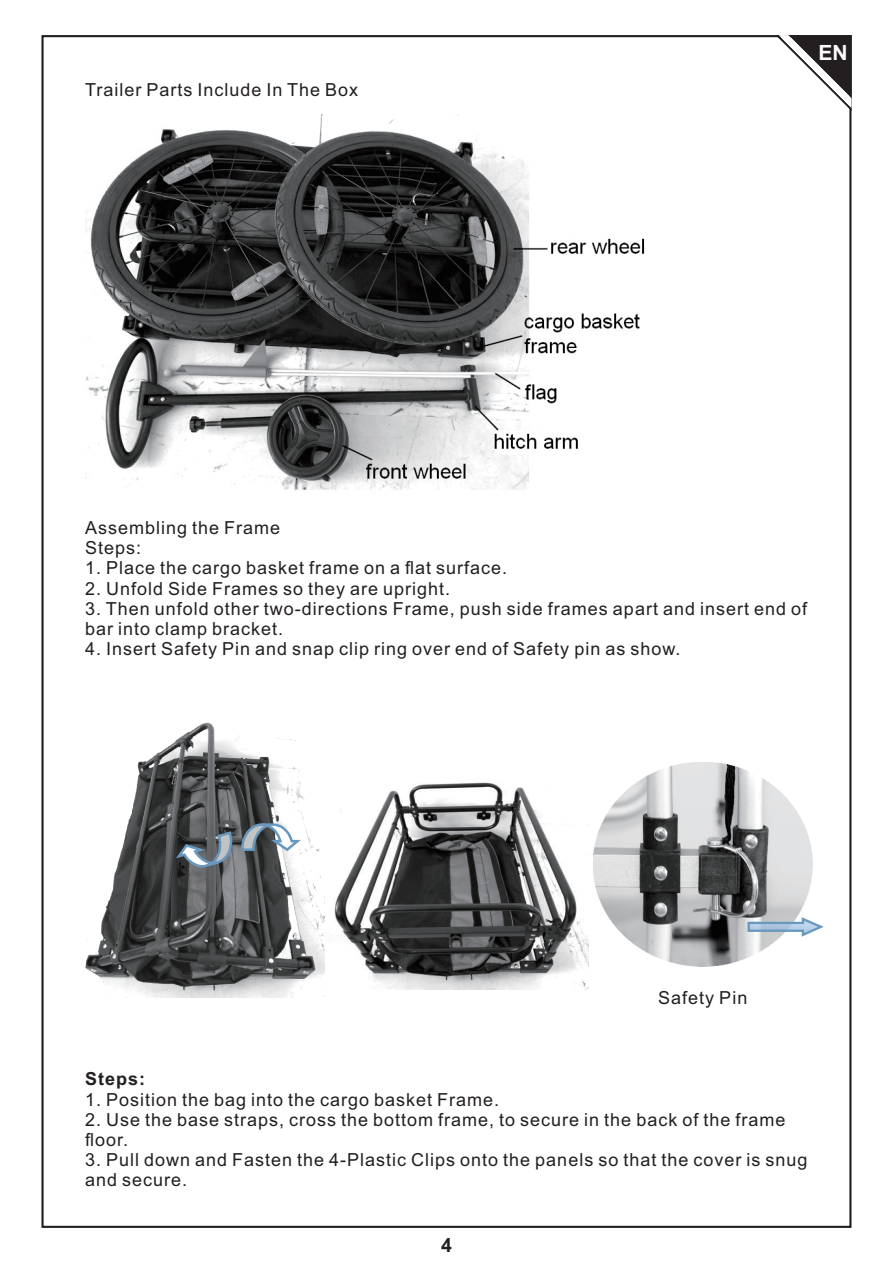
<style>
.page{position:relative;width:893px;height:1263px;background:#fff}
.page>*{position:absolute;margin:0;border:0;box-sizing:border-box;transform-origin:0 0}
.t1{font:700 21px "Arial";color:#fff}
.t2{font:700 19.5px "Arial";color:#231f20}
.t3{font:18px/20.1px "Arial";letter-spacing:.055em;color:#231f20}
.t4{font:700 18px "Arial";letter-spacing:.055em;color:#231f20}
</style>
<div class="page">
<svg style="left:775px;top:35px;width:77px;height:79px"></svg>
<img style="left:85px;top:115px;width:559px;height:375px">
<img style="left:85px;top:722px;width:240px;height:276px">
<svg style="left:173px;top:821px;width:131px;height:48px"></svg>
<img style="left:334px;top:782px;width:254px;height:207px">
<img style="left:593px;top:763px;width:219px;height:203px">
<svg style="left:746px;top:916px;width:78px;height:22px"></svg>
<p class="t3" style="left:85px;top:81px;width:275px">Trailer Parts Include In The Box</p>
<p class="t1" style="left:818px;top:44px;width:31px">EN</p>
<p class="t3" style="left:85px;top:519px;width:197px">Assembling the Frame<br>Steps:</p>
<p class="t3" style="left:85px;top:560px;width:424px">1. Place the cargo basket frame on a flat surface.</p>
<p class="t3" style="left:85px;top:580px;width:367px">2. Unfold Side Frames so they are upright.</p>
<p class="t3" style="left:85px;top:600px;width:724px">3. Then unfold other two-directions Frame, push side frames apart and insert end of bar into clamp bracket.</p>
<p class="t3" style="left:85px;top:640px;width:597px">4. Insert Safety Pin and snap clip ring over end of Safety pin as show.</p>
<p class="t3" style="left:658px;top:989px;width:91px">Safety Pin</p>
<p class="t4" style="left:85px;top:1072px;width:62px">Steps:</p>
<p class="t3" style="left:85px;top:1091px;width:416px">1. Position the bag into the cargo basket Frame.</p>
<p class="t3" style="left:85px;top:1111px;width:702px">2. Use the base straps, cross the bottom frame, to secure in the back of the frame floor.</p>
<p class="t3" style="left:85px;top:1151px;width:724px">3. Pull down and Fasten the 4-Plastic Clips onto the panels so that the cover is snug and secure.</p>
<p class="t2" style="left:441px;top:1238px;width:12px">4</p>
</div>
